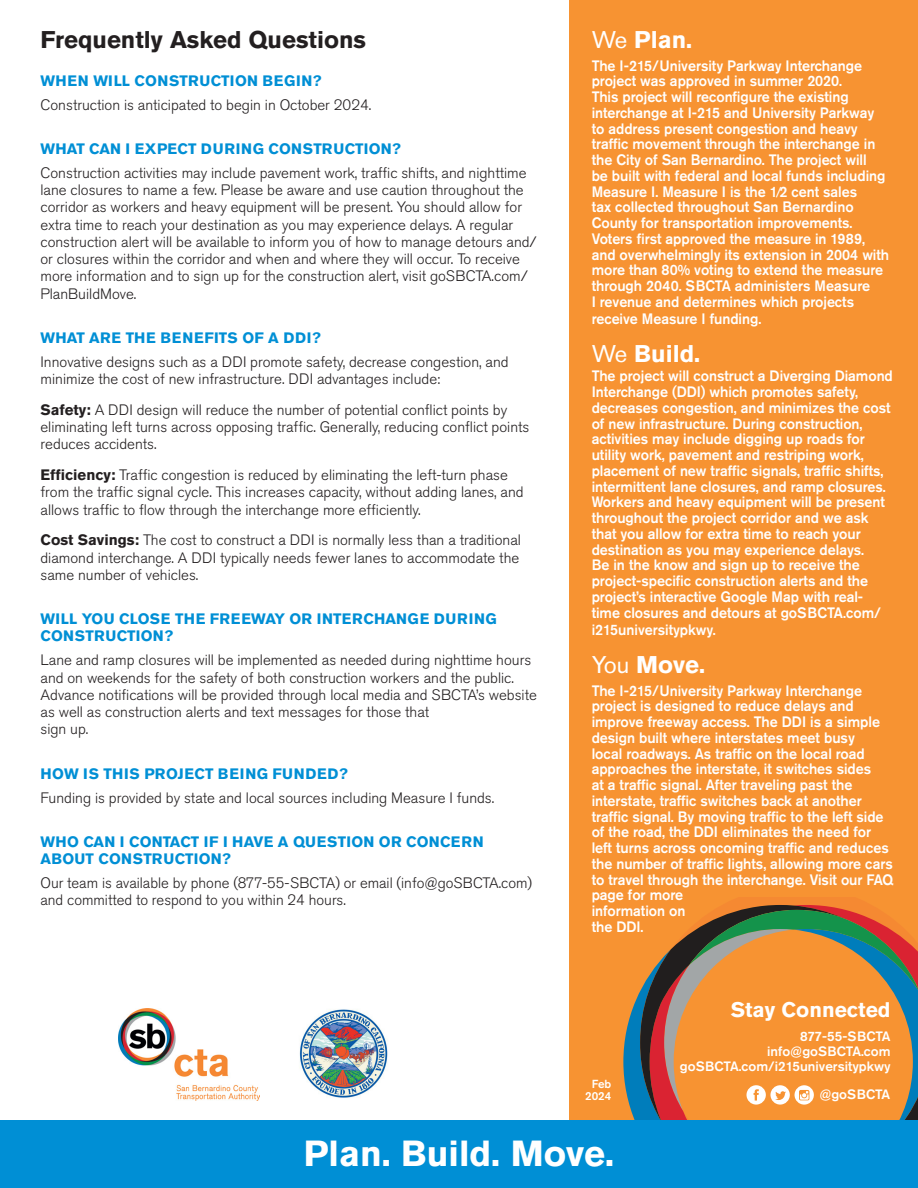
<style>
.page{position:relative;width:918px;height:1188px;background:#fff}
.page>*{position:absolute;margin:0;border:0;box-sizing:border-box;transform-origin:0 0}
.t1{font:700 36px "Akzidenz Grotesk Pro";color:#fff}
.t2{font:700 24px "Akzidenz Grotesk Pro";color:#231f20}
.t3{font:700 24px "Akzidenz Grotesk Pro";color:#fff}
.t4{font:700 21px "Akzidenz Grotesk Pro";color:#fff}
.t5{font:500 15px/15.8px "Akzidenz Grotesk Pro";letter-spacing:-.005em;color:#fff;scale:.95 1}
.t6{font:300 15px/17.2px "Akzidenz Grotesk Pro";color:#231f20}
.t7{font:700 15px/17.2px "Akzidenz Grotesk Pro";letter-spacing:.01em;color:#008fd5}
.t8{font:700 15px "Akzidenz Grotesk Pro";letter-spacing:.05em;color:#008fd5}
.t9{font:700 15px "Akzidenz Grotesk Pro";letter-spacing:.03em;color:#008fd5}
.t10{font:500 13.5px "Akzidenz Grotesk Pro";color:#fff}
.t11{font:500 13.5px "Akzidenz Grotesk Pro";letter-spacing:-.02em;color:#fff}
.t12{font:500 11.7px/12px "Akzidenz Grotesk Pro";color:#fff;text-align:center}
.s1{font-weight:700}
.s2{font-weight:400}
</style>
<div class="page">
<div style="left:569px;top:0;width:349px;height:1174px;background:#f79332"></div>
<svg style="left:623px;top:905px;width:295px;height:215px"></svg>
<div style="left:0;top:1120px;width:918px;height:68px;background:#008fd5"></div>
<img style="left:118px;top:1009px;width:142px;height:91px">
<img style="left:299px;top:1009px;width:89px;height:89px">
<p class="t2" style="left:40px;top:24px;width:327px">Frequently Asked Questions</p>
<p class="t9" style="left:41px;top:71px;width:283px">WHEN WILL CONSTRUCTION BEGIN?</p>
<p class="t6" style="left:40px;top:96px;width:332px">Construction is anticipated to begin in October 2024.</p>
<p class="t7" style="left:41px;top:140px;width:362px">WHAT CAN I EXPECT DURING CONSTRUCTION?</p>
<p class="t6" style="left:40px;top:164px;width:498px">Construction activities may include pavement work, traffic shifts, and nighttime lane closures to name a few. Please be aware and use caution throughout the corridor as workers and heavy equipment will be present. You should allow for extra time to reach your destination as you may experience delays. A regular construction alert will be available to inform you of how to manage detours and/ or closures within the corridor and when and where they will occur. To receive more information and to sign up for the construction alert, visit goSBCTA.com/ PlanBuildMove.</p>
<p class="t7" style="left:41px;top:329px;width:282px">WHAT ARE THE BENEFITS OF A DDI?</p>
<p class="t6" style="left:40px;top:353px;width:470px">Innovative designs such as a DDI promote safety, decrease congestion, and minimize the cost of new infrastructure. DDI advantages include:</p>
<p class="t6" style="left:40px;top:401px;width:490px"><span class="s1">Safety:</span> A DDI design will reduce the number of potential conflict points by eliminating left turns across opposing traffic. Generally, reducing conflict points reduces accidents.</p>
<p class="t6" style="left:40px;top:466px;width:485px"><span class="s1">Efficiency:</span> Traffic congestion is reduced by eliminating the left-turn phase from the traffic signal cycle. This increases capacity, without adding lanes, and allows traffic to flow through the interchange more efficiently.</p>
<p class="t6" style="left:40px;top:532px;width:482px;text-align:justify"><span class="s1">Cost Savings:</span> The cost to construct a DDI is normally less than a traditional diamond interchange. A DDI typically needs fewer lanes to accommodate the same number of vehicles.</p>
<p class="t7" style="left:41px;top:610px;width:458px">WILL YOU CLOSE THE FREEWAY OR INTERCHANGE DURING<br>CONSTRUCTION?</p>
<p class="t6" style="left:40px;top:652px;width:498px">Lane and ramp closures will be implemented as needed during nighttime hours and on weekends for the safety of both construction workers and the public.<br>Advance notifications will be provided through local media and SBCTA’s website as well as construction alerts and text messages for those that<br>sign up.</p>
<p class="t8" style="left:41px;top:764px;width:309px">HOW IS THIS PROJECT BEING FUNDED?</p>
<p class="t6" style="left:40px;top:789px;width:455px">Funding is provided by state and local sources including Measure I funds.</p>
<p class="t7" style="left:41px;top:833px;width:445px">WHO CAN I CONTACT IF I HAVE A QUESTION OR CONCERN<br>ABOUT CONSTRUCTION?</p>
<p class="t6" style="left:40px;top:874px;width:493px">Our team is available by phone (877-55-SBCTA) or email (info@goSBCTA.com) and committed to respond to you within 24 hours.</p>
<p class="t3" style="left:592px;top:24px;width:102px"><span class="s2">We</span> Plan.</p>
<p class="t5" style="left:592px;top:57px;width:315px">The I-215/University Parkway Interchange project was approved in summer 2020.<br>This project will reconfigure the existing interchange at I-215 and University Parkway to address present congestion and heavy traffic movement through the interchange in the City of San Bernardino. The project will<br>be built with federal and local funds including Measure I. Measure I is the 1⁄2 cent sales<br>tax collected throughout San Bernardino County for transportation improvements.<br>Voters first approved the measure in 1989, and overwhelmingly its extension in 2004 with more than 80% voting to extend the measure through 2040. SBCTA administers Measure<br>I revenue and determines which projects</p>
<p class="t5" style="left:592px;top:311px;width:180px">receive Measure I funding.</p>
<p class="t3" style="left:592px;top:338px;width:110px"><span class="s2">We</span> Build.</p>
<p class="t5" style="left:592px;top:368px;width:319px">The project will construct a Diverging Diamond Interchange (DDI) which promotes safety, decreases congestion, and minimizes the cost of new infrastructure. During construction, activities may include digging up roads for utility work, pavement and restriping work, placement of new traffic signals, traffic shifts, intermittent lane closures, and ramp closures.<br>Workers and heavy equipment will be present throughout the project corridor and we ask that you allow for extra time to reach your destination as you may experience delays.<br>Be in the know and sign up to receive the project-specific construction alerts and the project’s interactive Google Map with real&shy;time closures and detours at goSBCTA.com/</p>
<p class="t5" style="left:592px;top:622px;width:132px">i215universitypkwy.</p>
<p class="t3" style="left:592px;top:649px;width:115px"><span class="s2">You</span> Move.</p>
<p class="t5" style="left:592px;top:682px;width:319px">The I-215/University Parkway Interchange project is designed to reduce delays and improve freeway access. The DDI is a simple design built where interstates meet busy<br>local roadways. As traffic on the local road approaches the interstate, it switches sides<br>at a traffic signal. After traveling past the interstate, traffic switches back at another traffic signal. By moving traffic to the left side of the road, the DDI eliminates the need for left turns across oncoming traffic and reduces the number of traffic lights, allowing more cars to travel through the interchange. Visit our FAQ page for more<br>information on<br>the DDI.</p>
<p class="t4" style="left:731px;top:996px;width:161px">Stay Connected</p>
<p class="t12" style="left:585px;top:1078px;width:28px">Feb<br>2024</p>
<p class="t11" style="left:800px;top:1027px;width:92px">877-55-SBCTA</p>
<p class="t10" style="left:767px;top:1042px;width:125px">info@goSBCTA.com</p>
<p class="t10" style="left:680px;top:1057px;width:212px">goSBCTA.com/i215universitypkwy</p>
<p class="t10" style="left:819px;top:1086px;width:72px">@goSBCTA</p>
<p class="t1" style="left:304px;top:1130px;width:312px">Plan. Build. Move.</p>
</div>
